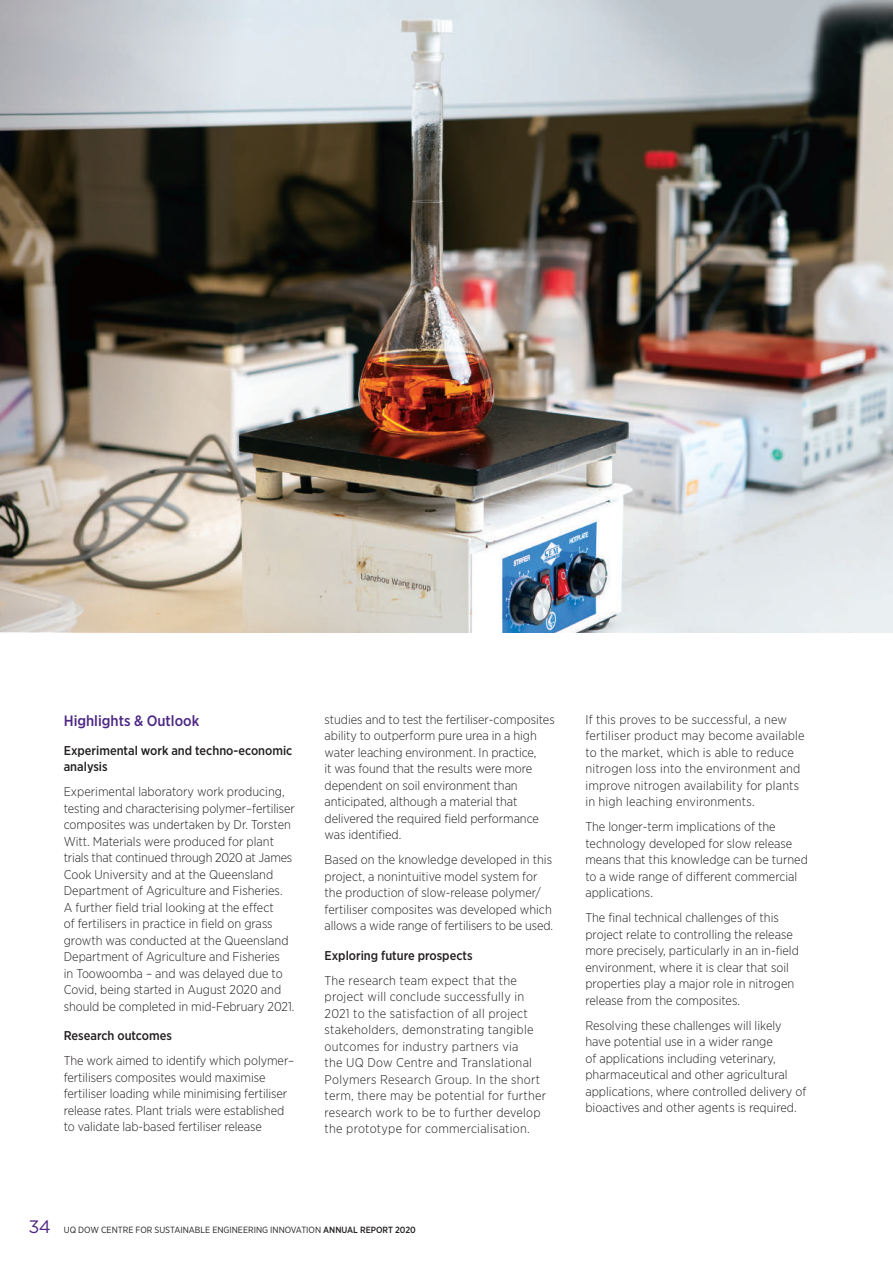
<style>
.page{position:relative;width:893px;height:1263px;background:#fff}
.page>*{position:absolute;margin:0;border:0;box-sizing:border-box;transform-origin:0 0}
.t1{font:500 15px "Gotham Narrow";color:#4d2884}
.t2{font:300 12.75px/16.5px "Gotham Narrow";color:#231f20}
.t3{font:300 12.75px/16.5px "Gotham Narrow";letter-spacing:.02em;color:#231f20}
.t4{font:500 12.75px/16.5px "Gotham Narrow";color:#231f20}
.t5{font:9px "Gotham Narrow";color:#231f20}
.s1{font-family:"Gotham";font-size:18px;color:#4d2884}
.s2{font-weight:500}
</style>
<div class="page">
<img style="left:0;top:0;width:893px;height:633px">
<img style="left:0;top:0;width:397px;height:632px">
<p class="t1" style="left:64px;top:711px;width:137px">Highlights &amp; Outlook</p>
<p class="t4" style="left:64px;top:742px;width:230px">Experimental work and techno-economic analysis</p>
<p class="t2" style="left:64px;top:783px;width:233px">Experimental laboratory work producing, testing and characterising polymer–fertiliser composites was undertaken by Dr. Torsten Witt. Materials were produced for plant trials that continued through 2020 at James Cook University and at the Queensland Department of Agriculture and Fisheries.<br>A further field trial looking at the effect<br>of fertilisers in practice in field on grass growth was conducted at the Queensland Department of Agriculture and Fisheries<br>in Toowoomba – and was delayed due to Covid, being started in August 2020 and should be completed in mid-February 2021.</p>
<p class="t4" style="left:64px;top:1027px;width:110px">Research outcomes</p>
<p class="t2" style="left:64px;top:1052px;width:232px">The work aimed to identify which polymer– fertilisers composites would maximise fertiliser loading while minimising fertiliser release rates. Plant trials were established to validate lab-based fertiliser release</p>
<p class="t2" style="left:325px;top:711px;width:232px">studies and to test the fertiliser-composites ability to outperform pure urea in a high water leaching environment. In practice,<br>it was found that the results were more dependent on soil environment than anticipated, although a material that delivered the required field performance was identified.</p>
<p class="t2" style="left:325px;top:851px;width:230px">Based on the knowledge developed in this project, a nonintuitive model system for the production of slow-release polymer/ fertiliser composites was developed which allows a wide range of fertilisers to be used.</p>
<p class="t4" style="left:325px;top:947px;width:150px">Exploring future prospects</p>
<p class="t3" style="left:325px;top:971px;width:223px">The research team expect that the project will conclude successfully in 2021 to the satisfaction of all project stakeholders, demonstrating tangible outcomes for industry partners via<br>the UQ Dow Centre and Translational Polymers Research Group. In the short term, there may be potential for further research work to be to further develop the prototype for commercialisation.</p>
<p class="t2" style="left:585px;top:711px;width:221px">If this proves to be successful, a new fertiliser product may become available to the market, which is able to reduce nitrogen loss into the environment and improve nitrogen availability for plants in high leaching environments.</p>
<p class="t2" style="left:585px;top:818px;width:224px">The longer-term implications of the technology developed for slow release means that this knowledge can be turned to a wide range of different commercial applications.</p>
<p class="t2" style="left:585px;top:909px;width:215px">The final technical challenges of this project relate to controlling the release more precisely, particularly in an in-field environment, where it is clear that soil properties play a major role in nitrogen release from the composites.</p>
<p class="t2" style="left:585px;top:1017px;width:222px">Resolving these challenges will likely have potential use in a wider range<br>of applications including veterinary, pharmaceutical and other agricultural applications, where controlled delivery of bioactives and other agents is required.</p>
<p class="t5" style="left:28px;top:1224px;width:389px"><span class="s1">34</span> UQ DOW CENTRE FOR SUSTAINABLE ENGINEERING INNOVATION <span class="s2">ANNUAL REPORT 2020</span></p>
</div>
